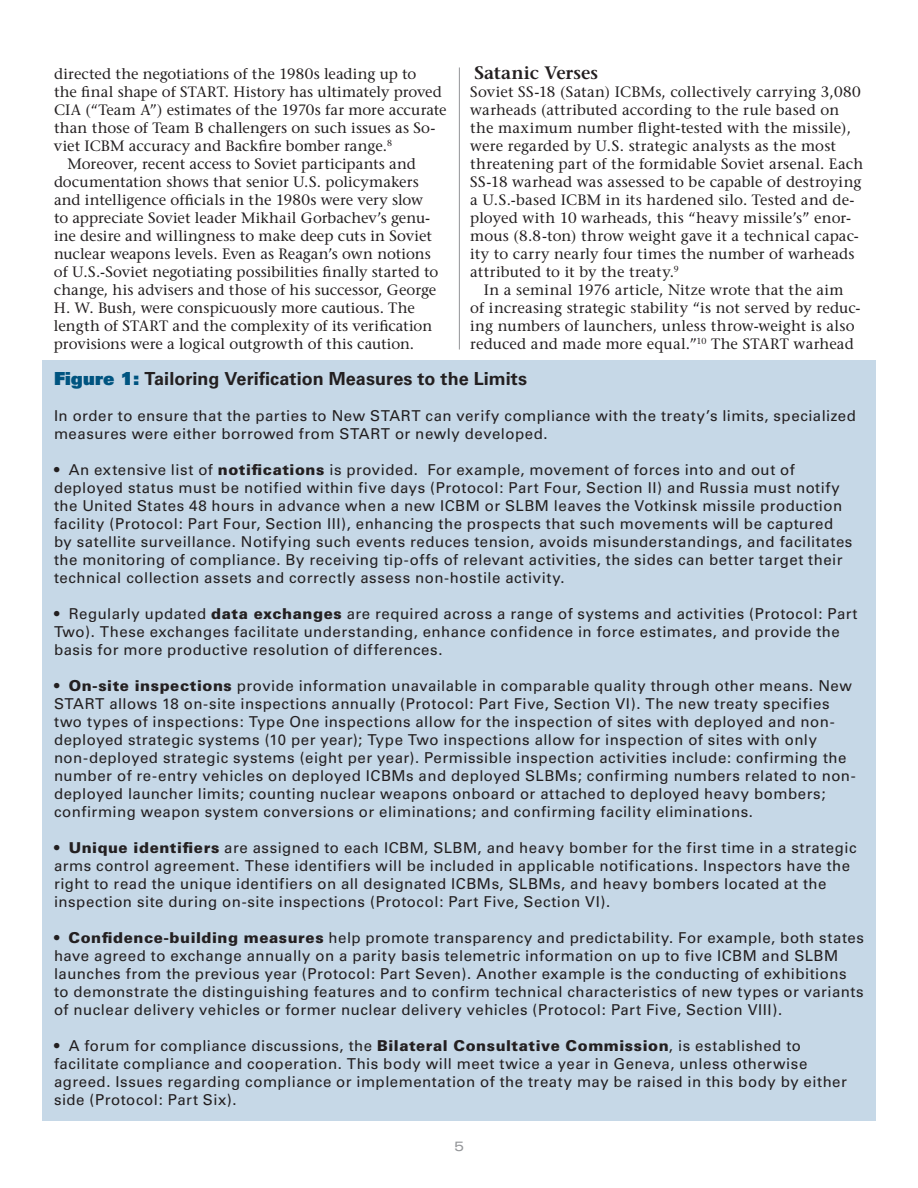
<style>
.page{position:relative;width:918px;height:1188px;background:#fff}
.page>*{position:absolute;margin:0;border:0;box-sizing:border-box;transform-origin:0 0}
.t1{font:700 18px "Univers LT Std";letter-spacing:.005em;color:#231f20}
.t2{font:600 18px "Stone Serif Std";letter-spacing:.005em;color:#231f20}
.t3{font:15px/18px "Univers LT Std";letter-spacing:.035em;color:#231f20}
.t4{font:500 15px/18px "Stone Serif Std";letter-spacing:.005em;color:#231f20}
.t5{font:expanded 13.5px "Univers LT Std";color:#939598}
.s1{font-family:"Univers LT Std X Black";font-weight:400;color:#005480}
.s2{font-weight:900}
</style>
<div class="page">
<div style="left:42px;top:360px;width:834px;height:760px;background:#c6d8e7"></div>
<hr style="left:459px;top:68px;width:1px;height:282px;background:#939598">
<p class="t4" style="left:54px;top:64px;width:364px">directed the negotiations of the 1980s leading up to</p>
<p class="t4" style="left:54px;top:82px;width:389px">the final shape of START. History has ultimately proved</p>
<p class="t4" style="left:54px;top:100px;width:394px">CIA (“Team A”) estimates of the 1970s far more accurate</p>
<p class="t4" style="left:54px;top:118px;width:383px">than those of Team B challengers on such issues as So-</p>
<p class="t4" style="left:54px;top:136px;width:340px">viet ICBM accuracy and Backfire bomber range.<sup>8</sup></p>
<p class="t4" style="left:67px;top:154px;width:350px">Moreover, recent access to Soviet participants and</p>
<p class="t4" style="left:54px;top:172px;width:366px">documentation shows that senior U.S. policymakers</p>
<p class="t4" style="left:54px;top:190px;width:371px">and intelligence officials in the 1980s were very slow</p>
<p class="t4" style="left:54px;top:208px;width:378px">to appreciate Soviet leader Mikhail Gorbachev’s genu-</p>
<p class="t4" style="left:54px;top:226px;width:380px">ine desire and willingness to make deep cuts in Soviet</p>
<p class="t4" style="left:54px;top:244px;width:378px">nuclear weapons levels. Even as Reagan’s own notions</p>
<p class="t4" style="left:54px;top:262px;width:386px">of U.S.-Soviet negotiating possibilities finally started to</p>
<p class="t4" style="left:54px;top:280px;width:384px">change, his advisers and those of his successor, George</p>
<p class="t4" style="left:54px;top:298px;width:362px">H. W. Bush, were conspicuously more cautious. The</p>
<p class="t4" style="left:54px;top:316px;width:380px">length of START and the complexity of its verification</p>
<p class="t4" style="left:54px;top:334px;width:362px">provisions were a logical outgrowth of this caution.</p>
<p class="t2" style="left:475px;top:62px;width:125px">Satanic Verses</p>
<p class="t4" style="left:470px;top:82px;width:395px">Soviet SS-18 (Satan) ICBMs, collectively carrying 3,080 warheads (attributed according to the rule based on the maximum number flight-tested with the missile), were regarded by U.S. strategic analysts as the most threatening part of the formidable Soviet arsenal. Each SS-18 warhead was assessed to be capable of destroying a U.S.-based ICBM in its hardened silo. Tested and de&shy;ployed with 10 warheads, this “heavy missile’s” enor&shy;mous (8.8-ton) throw weight gave it a technical capac&shy;ity to carry nearly four times the number of warheads attributed to it by the treaty.<sup>9</sup></p>
<p class="t4" style="left:470px;top:280px;width:392px;text-align:center">In a seminal 1976 article, Nitze wrote that the aim<br>of increasing strategic stability “is not served by reduc&shy;ing numbers of launchers, unless throw-weight is also reduced and made more equal.”<sup>10</sup> The START warhead</p>
<p class="t1" style="left:54px;top:368px;width:475px"><span class="s1">Figure 1:</span> Tailoring Verification Measures to the Limits</p>
<p class="t3" style="left:54px;top:406px;width:803px">In order to ensure that the parties to New START can verify compliance with the treaty’s limits, specialized measures were either borrowed from START or newly developed.</p>
<p class="t3" style="left:54px;top:460px;width:800px">• An extensive list of <span class="s2">notifications</span> is provided. For example, movement of forces into and out of deployed status must be notified within five days (Protocol: Part Four, Section II) and Russia must notify the United States 48 hours in advance when a new ICBM or SLBM leaves the Votkinsk missile production facility (Protocol: Part Four, Section III), enhancing the prospects that such movements will be captured by satellite surveillance. Notifying such events reduces tension, avoids misunderstandings, and facilitates the monitoring of compliance. By receiving tip-offs of relevant activities, the sides can better target their technical collection assets and correctly assess non-hostile activity.</p>
<p class="t3" style="left:54px;top:604px;width:805px">• Regularly updated <span class="s2">data exchanges</span> are required across a range of systems and activities (Protocol: Part<br>Two). These exchanges facilitate understanding, enhance confidence in force estimates, and provide the basis for more productive resolution of differences.</p>
<p class="t3" style="left:54px;top:676px;width:803px">• <span class="s2">On-site inspections</span> provide information unavailable in comparable quality through other means. New START allows 18 on-site inspections annually (Protocol: Part Five, Section VI). The new treaty specifies two types of inspections: Type One inspections allow for the inspection of sites with deployed and non&shy;deployed strategic systems (10 per year); Type Two inspections allow for inspection of sites with only non-deployed strategic systems (eight per year). Permissible inspection activities include: confirming the number of re-entry vehicles on deployed ICBMs and deployed SLBMs; confirming numbers related to non&shy;deployed launcher limits; counting nuclear weapons onboard or attached to deployed heavy bombers; confirming weapon system conversions or eliminations; and confirming facility eliminations.</p>
<p class="t3" style="left:54px;top:838px;width:804px">• <span class="s2">Unique identifiers</span> are assigned to each ICBM, SLBM, and heavy bomber for the first time in a strategic arms control agreement. These identifiers will be included in applicable notifications. Inspectors have the right to read the unique identifiers on all designated ICBMs, SLBMs, and heavy bombers located at the inspection site during on-site inspections (Protocol: Part Five, Section VI).</p>
<p class="t3" style="left:54px;top:928px;width:811px">• <span class="s2">Confidence-building measures</span> help promote transparency and predictability. For example, both states have agreed to exchange annually on a parity basis telemetric information on up to five ICBM and SLBM launches from the previous year (Protocol: Part Seven). Another example is the conducting of exhibitions to demonstrate the distinguishing features and to confirm technical characteristics of new types or variants of nuclear delivery vehicles or former nuclear delivery vehicles (Protocol: Part Five, Section VIII).</p>
<p class="t3" style="left:54px;top:1036px;width:794px">• A forum for compliance discussions, the <span class="s2">Bilateral Consultative Commission</span>, is established to facilitate compliance and cooperation. This body will meet twice a year in Geneva, unless otherwise agreed. Issues regarding compliance or implementation of the treaty may be raised in this body by either side (Protocol: Part Six).</p>
<p class="t5" style="left:454px;top:1138px;width:11px">5</p>
</div>
